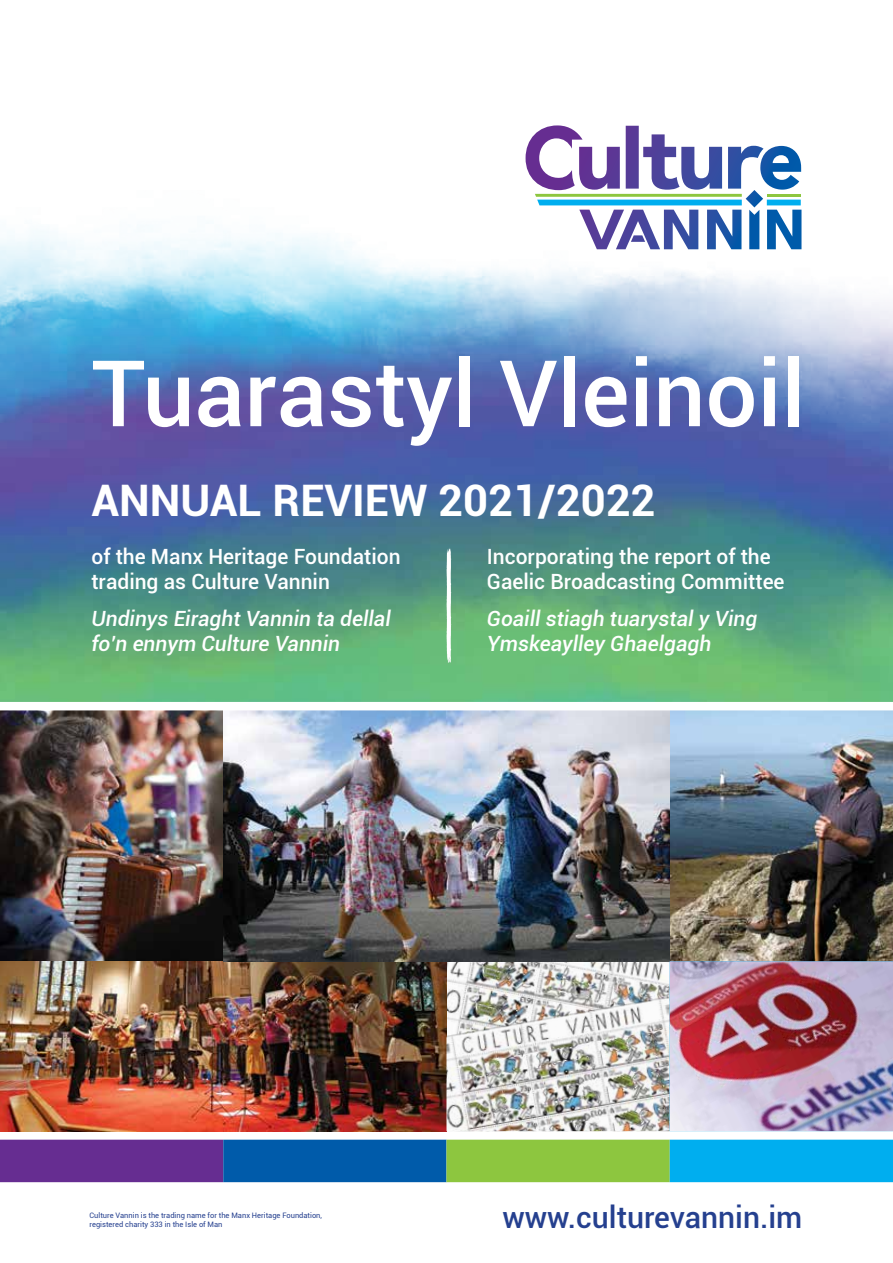
<style>
.page{position:relative;width:893px;height:1263px;background:#fff}
.page>*{position:absolute;margin:0;border:0;box-sizing:border-box;transform-origin:0 0}
.t1{font:500 91.95px "Roboto";color:#fff}
.t2{font:700 43.5px "Roboto";color:#fff}
.t3{font:500 30px "Roboto";color:#25408f}
.t4{font:500 21px/25.2px "Roboto";color:#fff}
.t5{font:italic 500 21px/25.2px "Roboto";color:#fff}
.t6{font:7.5px/9px "Roboto";color:#25408f}
</style>
<div class="page">
<img style="left:0;top:153px;width:893px;height:987px">
<img style="left:670px;top:710px;width:223px;height:251px">
<svg style="left:526px;top:125px;width:275px;height:124px"></svg>
<div style="left:0;top:1140px;width:223px;height:42px;background:#662d91"></div>
<div style="left:223px;top:1140px;width:223px;height:42px;background:#005baa"></div>
<div style="left:0;top:702px;width:893px;height:8px;background:#fff"></div>
<div style="left:446px;top:1140px;width:224px;height:42px;background:#8dc63f"></div>
<img style="left:446px;top:992px;width:224px;height:139px">
<div style="left:670px;top:1140px;width:223px;height:42px;background:#00aeef"></div>
<img style="left:670px;top:961px;width:223px;height:170px">
<svg style="left:446px;top:548px;width:6px;height:116px"></svg>
<h1 class="t1" style="left:91px;top:329px;width:715px">Tuarastyl Vleinoil</h1>
<h2 class="t2" style="left:91px;top:470px;width:566px">ANNUAL REVIEW 2021/2022</h2>
<p class="t4" style="left:91px;top:543px;width:311px">of the Manx Heritage Foundation trading as Culture Vannin</p>
<p class="t5" style="left:91px;top:605px;width:301px">Undinys Eiraght Vannin ta dellal fo’n ennym Culture Vannin</p>
<p class="t4" style="left:487px;top:543px;width:299px">Incorporating the report of the<br>Gaelic Broadcasting Committee</p>
<p class="t5" style="left:487px;top:605px;width:272px">Goaill stiagh tuarystal y Ving<br>Ymskeaylley Ghaelgagh</p>
<p class="t6" style="left:90px;top:1211px;width:234px">Culture Vannin is the trading name for the Manx Heritage Foundation, registered charity 333 in the Isle of Man</p>
<h3 class="t3" style="left:502px;top:1196px;width:301px">www.culturevannin.im</h3>
</div>
